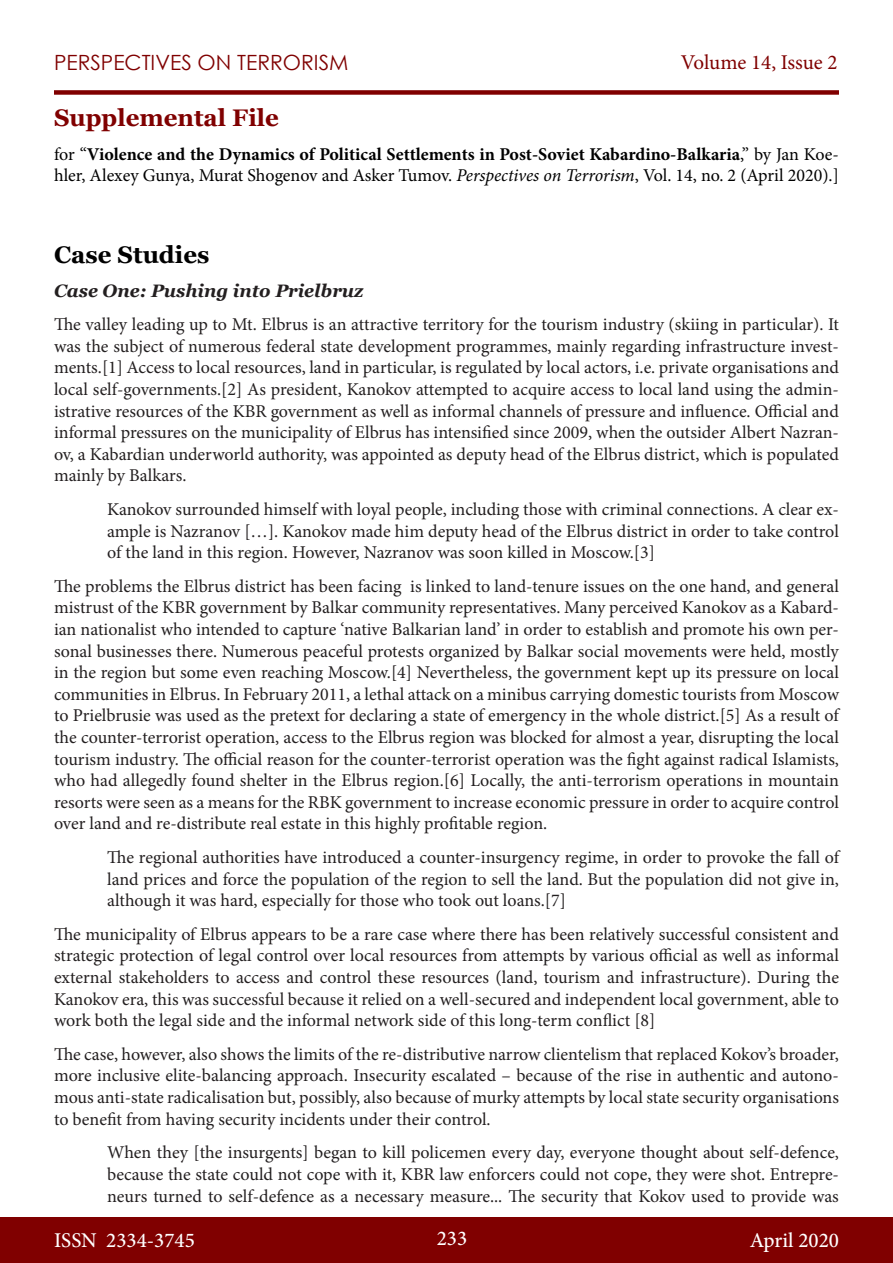
<style>
.page{position:relative;width:893px;height:1263px;background:#fff}
.page>*{position:absolute;margin:0;border:0;box-sizing:border-box;transform-origin:0 0}
.t1{font:700 24px "Georgia";color:#800000}
.t2{font:700 24px "Georgia";color:#000}
.t3{font:500 21px "Minion Pro";color:#fff}
.t4{font:21px "Century Gothic";color:#800000}
.t5{font:21px "Minion Pro";letter-spacing:-.005em;color:#800000}
.t6{font:18px/21.6px "Minion Pro";color:#231f20;text-align:justify}
.t7{font:18px/21.6px "Minion Pro";letter-spacing:-.005em;color:#000}
.t8{font:italic 700 18px "Georgia";color:#231f20}
.s1{font-weight:700}
.s2{font-style:italic}
</style>
<div class="page">
<div style="left:0;top:1217px;width:893px;height:46px;background:#800000"></div>
<div style="left:54px;top:90px;width:785px;height:5px;background:#800000"></div>
<p class="t4" style="left:54px;top:47px;width:296px">PERSPECTIVES ON TERRORISM</p>
<p class="t5" style="left:681px;top:48px;width:158px">Volume 14, Issue 2</p>
<p class="t1" style="left:54px;top:102px;width:226px">Supplemental File</p>
<p class="t7" style="left:54px;top:143px;width:786px">for “<span class="s1">Violence and the Dynamics of Political Settlements in Post-Soviet Kabardino-Balkaria</span>,” by Jan Koe&shy;hler, Alexey Gunya, Murat Shogenov and Asker Tumov. <span class="s2">Perspectives on Terrorism</span>, Vol. 14, no. 2 (April 2020).]</p>
<p class="t2" style="left:54px;top:239px;width:157px">Case Studies</p>
<p class="t8" style="left:54px;top:279px;width:311px">Case One: Pushing into Prielbruz</p>
<p class="t6" style="left:54px;top:314px;width:786px">The valley leading up to Mt. Elbrus is an attractive territory for the tourism industry (skiing in particular). It was the subject of numerous federal state development programmes, mainly regarding infrastructure invest&shy;ments.[1] Access to local resources, land in particular, is regulated by local actors, i.e. private organisations and local self-governments.[2] As president, Kanokov attempted to acquire access to local land using the admin&shy;istrative resources of the KBR government as well as informal channels of pressure and influence. Official and informal pressures on the municipality of Elbrus has intensified since 2009, when the outsider Albert Nazran&shy;ov, a Kabardian underworld authority, was appointed as deputy head of the Elbrus district, which is populated mainly by Balkars.</p>
<p class="t6" style="left:107px;top:498px;width:733px">Kanokov surrounded himself with loyal people, including those with criminal connections. A clear ex&shy;ample is Nazranov […]. Kanokov made him deputy head of the Elbrus district in order to take control of the land in this region. However, Nazranov was soon killed in Moscow.[3]</p>
<p class="t6" style="left:54px;top:575px;width:787px">The problems the Elbrus district has been facing is linked to land-tenure issues on the one hand, and general mistrust of the KBR government by Balkar community representatives. Many perceived Kanokov as a Kabard&shy;ian nationalist who intended to capture ‘native Balkarian land’ in order to establish and promote his own per&shy;sonal businesses there. Numerous peaceful protests organized by Balkar social movements were held, mostly in the region but some even reaching Moscow.[4] Nevertheless, the government kept up its pressure on local communities in Elbrus. In February 2011, a lethal attack on a minibus carrying domestic tourists from Moscow to Prielbrusie was used as the pretext for declaring a state of emergency in the whole district.[5] As a result of the counter-terrorist operation, access to the Elbrus region was blocked for almost a year, disrupting the local tourism industry. The official reason for the counter-terrorist operation was the fight against radical Islamists, who had allegedly found shelter in the Elbrus region.[6] Locally, the anti-terrorism operations in mountain resorts were seen as a means for the RBK government to increase economic pressure in order to acquire control over land and re-distribute real estate in this highly profitable region.</p>
<p class="t6" style="left:107px;top:846px;width:733px">The regional authorities have introduced a counter-insurgency regime, in order to provoke the fall of land prices and force the population of the region to sell the land. But the population did not give in, although it was hard, especially for those who took out loans.[7]</p>
<p class="t6" style="left:54px;top:923px;width:786px">The municipality of Elbrus appears to be a rare case where there has been relatively successful consistent and strategic protection of legal control over local resources from attempts by various official as well as informal external stakeholders to access and control these resources (land, tourism and infrastructure). During the Kanokov era, this was successful because it relied on a well-secured and independent local government, able to work both the legal side and the informal network side of this long-term conflict [8]</p>
<p class="t6" style="left:54px;top:1043px;width:786px">The case, however, also shows the limits of the re-distributive narrow clientelism that replaced Kokov’s broader, more inclusive elite-balancing approach. Insecurity escalated – because of the rise in authentic and autono&shy;mous anti-state radicalisation but, possibly, also because of murky attempts by local state security organisations to benefit from having security incidents under their control.</p>
<p class="t6" style="left:107px;top:1142px;width:733px">When they [the insurgents] began to kill policemen every day, everyone thought about self-defence, because the state could not cope with it, KBR law enforcers could not cope, they were shot. Entrepre&shy;neurs turned to self-defence as a necessary measure... The security that Kokov used to provide was</p>
<p class="t3" style="left:54px;top:1226px;width:142px">ISSN 2334-3745</p>
<p class="t3" style="left:437px;top:1224px;width:32px">233</p>
<p class="t3" style="left:750px;top:1226px;width:91px">April 2020</p>
</div>
